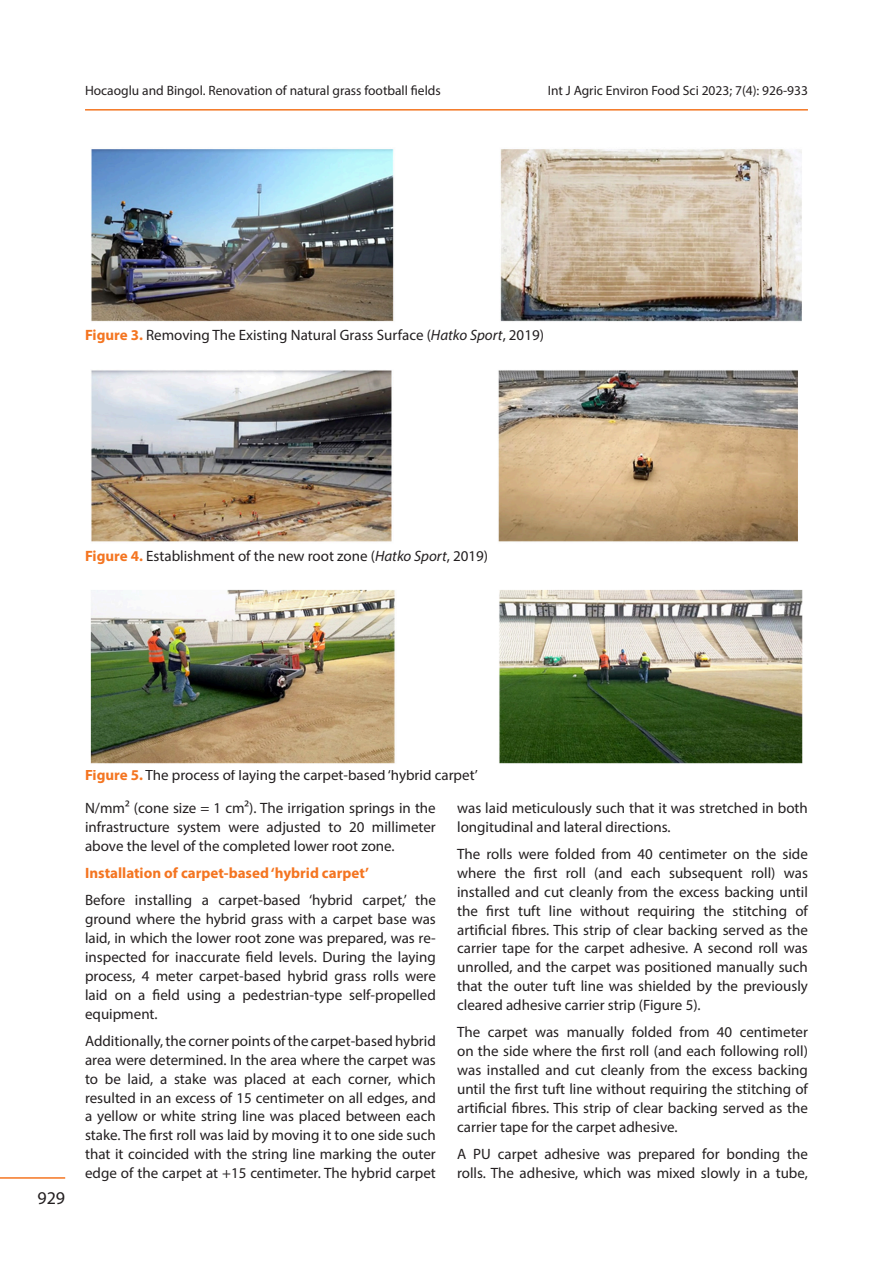
<style>
.page{position:relative;width:893px;height:1263px;background:#fff}
.page>*{position:absolute;margin:0;border:0;box-sizing:border-box;transform-origin:0 0}
.t1{font:18px "Myriad Pro";color:#231f20}
.t2{font:15px/18.9px "Myriad Pro";color:#231f20;text-align:justify}
.Els-body-text{font:700 15px "Myriad Pro";color:#f47521}
.t3{font:13.5px "Myriad Pro";color:#231f20}
.s1{font-weight:700;color:#f47521}
.s2{font-style:italic}
</style>
<div class="page">
<hr style="left:0;top:1177px;width:65px;height:2px;background:#f47521">
<hr style="left:85px;top:109px;width:723px;height:2px;background:#f47521">
<img style="left:91px;top:149px;width:711px;height:173px">
<img style="left:91px;top:370px;width:707px;height:172px">
<img style="left:90px;top:589px;width:713px;height:175px">
<p class="t3" style="left:85px;top:82px;width:357px">Hocaoglu and Bingol. Renovation of natural grass football fields</p>
<p class="t3" style="left:548px;top:82px;width:262px">Int J Agric Environ Food Sci 2023; 7(4): 926-933</p>
<p class="t2" style="left:85px;top:325px;width:460px"><span class="s1">Figure 3.</span> Removing The Existing Natural Grass Surface (<span class="s2">Hatko Sport</span>, 2019)</p>
<p class="t2" style="left:85px;top:546px;width:405px"><span class="s1">Figure 4.</span> Establishment of the new root zone (<span class="s2">Hatko Sport</span>, 2019)</p>
<p class="t1" style="left:37px;top:1187px;width:29px">929</p>
<p class="t2" style="left:85px;top:766px;width:395px"><span class="s1">Figure 5.</span> The process of laying the carpet-based ‘hybrid carpet’</p>
<p class="t2" style="left:85px;top:798px;width:352px">N/mm² (cone size = 1 cm²). The irrigation springs in the infrastructure system were adjusted to 20 millimeter above the level of the completed lower root zone.</p>
<p class="Els-body-text" style="left:85px;top:863px;width:285px">Installation of carpet-based ‘hybrid carpet’</p>
<p class="t2" style="left:85px;top:891px;width:352px">Before installing a carpet-based ‘hybrid carpet,’ the ground where the hybrid grass with a carpet base was laid, in which the lower root zone was prepared, was re&shy;inspected for inaccurate field levels. During the laying process, 4 meter carpet-based hybrid grass rolls were laid on a field using a pedestrian-type self-propelled equipment.</p>
<p class="t2" style="left:85px;top:1031px;width:352px">Additionally, the corner points of the carpet-based hybrid area were determined. In the area where the carpet was to be laid, a stake was placed at each corner, which resulted in an excess of 15 centimeter on all edges, and a yellow or white string line was placed between each stake. The first roll was laid by moving it to one side such that it coincided with the string line marking the outer edge of the carpet at +15 centimeter. The hybrid carpet</p>
<p class="t2" style="left:457px;top:798px;width:352px">was laid meticulously such that it was stretched in both longitudinal and lateral directions.</p>
<p class="t2" style="left:457px;top:844px;width:352px">The rolls were folded from 40 centimeter on the side where the first roll (and each subsequent roll) was installed and cut cleanly from the excess backing until the first tuft line without requiring the stitching of artificial fibres. This strip of clear backing served as the carrier tape for the carpet adhesive. A second roll was unrolled, and the carpet was positioned manually such that the outer tuft line was shielded by the previously cleared adhesive carrier strip (Figure 5).</p>
<p class="t2" style="left:457px;top:1023px;width:352px">The carpet was manually folded from 40 centimeter on the side where the first roll (and each following roll) was installed and cut cleanly from the excess backing until the first tuft line without requiring the stitching of artificial fibres. This strip of clear backing served as the carrier tape for the carpet adhesive.</p>
<p class="t2" style="left:457px;top:1144px;width:352px">A PU carpet adhesive was prepared for bonding the rolls. The adhesive, which was mixed slowly in a tube,</p>
</div>
